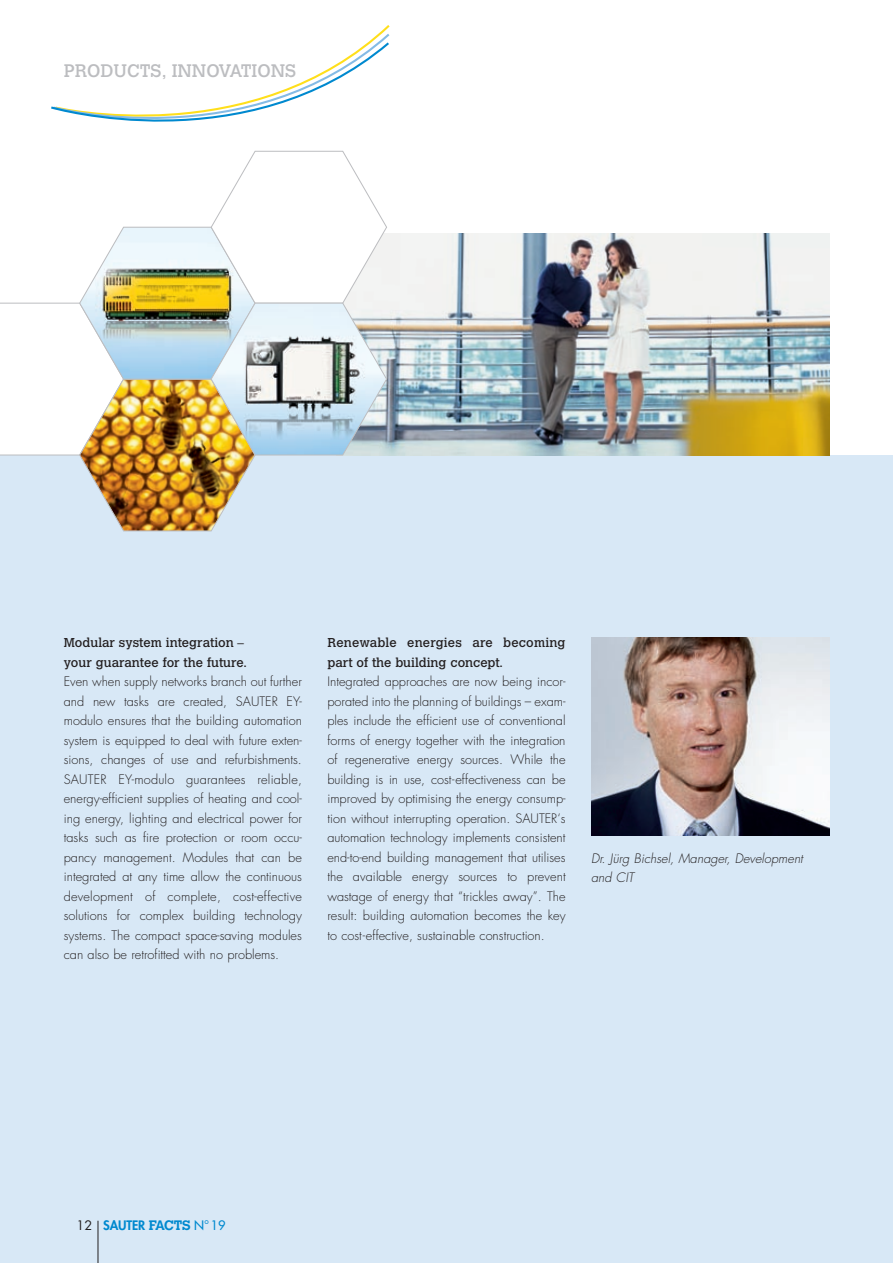
<style>
.page{position:relative;width:893px;height:1263px;background:#fff}
.page>*{position:absolute;margin:0;border:0;box-sizing:border-box;transform-origin:0 0}
.t1{font:18px "Calvert";color:#bcbdc0}
.t2{font:300 12.75px/19.5px "Futura";color:#231f20;text-align:justify}
.t3{font:12.75px/19.5px "Calvert";color:#231f20}
.t4{font:italic 300 12.75px/19.5px "Futura";color:#231f20}
.t5{font:800 12.75px "Futura";letter-spacing:-.01em;color:#0089cf}
.s1{font-weight:400;color:#231f20}
.s2{font-family:"Calvert";font-weight:700;font-size:13.65px}
.s3{font-weight:400}
</style>
<div class="page">
<div style="left:0;top:455px;width:893px;height:808px;background:#d8e8f6"></div>
<img style="left:392px;top:234px;width:437px;height:221px">
<img style="left:591px;top:638px;width:238px;height:198px">
<svg style="left:0;top:25px;width:392px;height:506px"></svg>
<hr style="left:98px;top:1221px;width:1px;height:42px;background:#231f20">
<h1 class="t1" style="left:64px;top:61px;width:63px">Products</h1>
<h1 class="t1" style="left:162px;top:61px;width:23px">, inn</h1>
<h1 class="t1" style="left:206px;top:61px;width:78px">ovati ons</h1>
<p class="t3" style="left:64px;top:633px;width:184px">Modular system integration – your guarantee for the future.</p>
<p class="t2" style="left:64px;top:672px;width:240px">Even when supply networks branch out further and new tasks are created, SAUTER EY&shy;modulo ensures that the building automation system is equipped to deal with future exten&shy;sions, changes of use and refurbishments.<br>SAUTER EY-modulo guarantees reliable, energy-efficient supplies of heating and cool&shy;ing energy, lighting and electrical power for tasks such as fire protection or room occu&shy;pancy management. Modules that can be integrated at any time allow the continuous development of complete, cost-effective solutions for complex building technology systems. The compact space-saving modules can also be retrofitted with no problems.</p>
<p class="t3" style="left:327px;top:633px;width:240px">Renewable energies are becoming part of the building concept.</p>
<p class="t2" style="left:327px;top:672px;width:240px">Integrated approaches are now being incor&shy;porated into the planning of buildings – exam&shy;ples include the efficient use of conventional forms of energy together with the integration of regenerative energy sources. While the building is in use, cost-effectiveness can be improved by optimising the energy consump&shy;tion without interrupting operation. SAUTER‘s automation technology implements consistent end-to-end building management that utilises the available energy sources to prevent wastage of energy that “trickles away”. The result: building automation becomes the key to cost-effective, sustainable construction.</p>
<p class="t4" style="left:591px;top:848px;width:213px">Dr. Jürg Bichsel, Manager, Development and CIT</p>
<p class="t5" style="left:77px;top:1217px;width:151px"><span class="s1">12</span> SAUTER <span class="s2">FACTS</span> <span class="s3">N°19</span></p>
</div>
